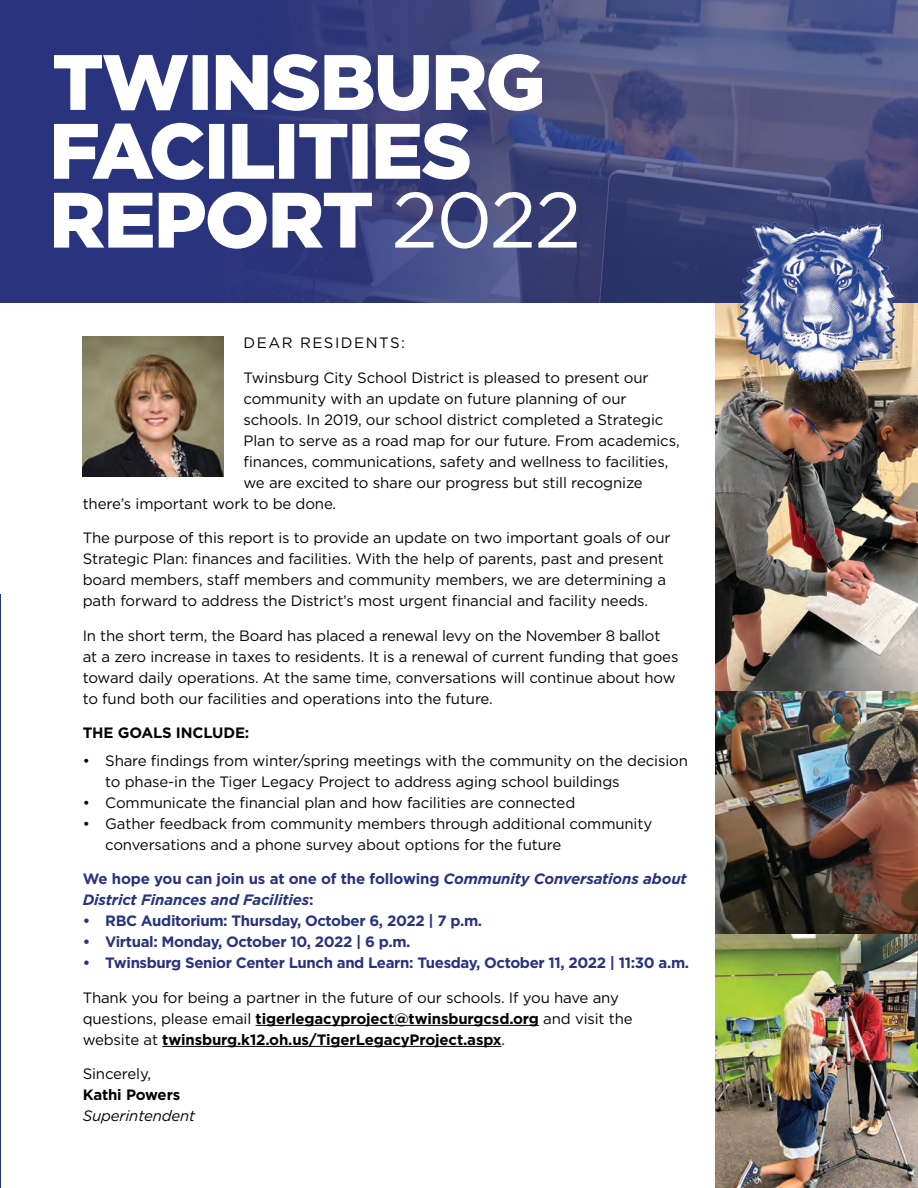
<style>
.page{position:relative;width:918px;height:1188px;background:#fff}
.page>*{position:absolute;margin:0;border:0;box-sizing:border-box;transform-origin:0 0}
.t1{font:15px/21px "Gotham";letter-spacing:-.01em;color:#040503}
.t2{font:700 15px "Gotham";letter-spacing:-.025em;color:#2a347e}
.t3{font:italic 700 15px/21px "Gotham";letter-spacing:-.01em;color:#2a347e}
.t4{font:italic 15px/21px "Gotham";letter-spacing:-.01em;color:#040503}
.t5{font:700 15px "Gotham";letter-spacing:-.01em;color:#040503}
.t6{font:15px "Gotham";letter-spacing:.1em;color:#040503}
.s1{font-style:normal}
.s2{font-weight:700}
.s3{font-weight:700;font-style:normal}
</style>
<div class="page">
<hr style="left:0;top:594px;width:1px;height:594px;background:#2a347e">
<img style="left:716px;top:303px;width:202px;height:389px">
<svg style="left:0;top:0;width:918px;height:303px;background:#3e457e"></svg>
<hr style="left:256px;top:1025px;width:283px;height:1px;background:#040503">
<hr style="left:162px;top:1046px;width:340px;height:1px;background:#040503">
<svg style="left:54px;top:192px;width:523px;height:57px"></svg>
<svg style="left:54px;top:123px;width:416px;height:57px"></svg>
<svg style="left:54px;top:54px;width:488px;height:57px"></svg>
<img style="left:716px;top:692px;width:202px;height:242px">
<img style="left:716px;top:934px;width:202px;height:254px">
<img style="left:731px;top:219px;width:172px;height:167px">
<img style="left:83px;top:336px;width:140px;height:140px">
<p class="t6" style="left:244px;top:333px;width:163px">DEAR RESIDENTS:</p>
<p class="t1" style="left:244px;top:367px;width:407px">Twinsburg City School District is pleased to present our</p>
<p class="t1" style="left:244px;top:388px;width:385px">community with an update on future planning of our</p>
<p class="t1" style="left:244px;top:409px;width:421px">schools. In 2019, our school district completed a Strategic</p>
<p class="t1" style="left:244px;top:430px;width:438px">Plan to serve as a road map for our future. From academics,</p>
<p class="t1" style="left:244px;top:451px;width:426px">finances, communications, safety and wellness to facilities,</p>
<p class="t1" style="left:244px;top:472px;width:401px">we are excited to share our progress but still recognize</p>
<p class="t1" style="left:83px;top:493px;width:255px">there’s important work to be done.</p>
<p class="t1" style="left:83px;top:527px;width:589px">The purpose of this report is to provide an update on two important goals of our Strategic Plan: finances and facilities. With the help of parents, past and present board members, staff members and community members, we are determining a path forward to address the District’s most urgent financial and facility needs.</p>
<p class="t1" style="left:83px;top:625px;width:597px">In the short term, the Board has placed a renewal levy on the November 8 ballot at a zero increase in taxes to residents. It is a renewal of current funding that goes toward daily operations. At the same time, conversations will continue about how to fund both our facilities and operations into the future.</p>
<p class="t5" style="left:83px;top:723px;width:168px">THE GOALS INCLUDE:</p>
<p class="t1" style="left:105px;top:750px;width:584px;text-indent:-22px">• Share findings from winter/spring meetings with the community on the decision to phase-in the Tiger Legacy Project to address aging school buildings</p>
<p class="t1" style="left:83px;top:792px;width:494px">• Communicate the financial plan and how facilities are connected</p>
<p class="t1" style="left:105px;top:813px;width:548px;text-indent:-22px">• Gather feedback from community members through additional community conversations and a phone survey about options for the future</p>
<p class="t3" style="left:83px;top:869px;width:606px"><span class="s1">We hope you can join us at one of the following</span> Community Conversations about<br>District Finances and Facilities<span class="s1">:</span></p>
<p class="t2" style="left:83px;top:911px;width:401px">• RBC Auditorium: Thursday, October 6, 2022 | 7 p.m.</p>
<p class="t2" style="left:83px;top:932px;width:329px">• Virtual: Monday, October 10, 2022 | 6 p.m.</p>
<p class="t2" style="left:83px;top:953px;width:608px">• Twinsburg Senior Center Lunch and Learn: Tuesday, October 11, 2022 | 11:30 a.m.</p>
<p class="t1" style="left:83px;top:987px;width:552px">Thank you for being a partner in the future of our schools. If you have any questions, please email <span class="s2">tigerlegacyproject@twinsburgcsd.org</span> and visit the website at <span class="s2">twinsburg.k12.oh.us/TigerLegacyProject.aspx</span>.</p>
<p class="t4" style="left:83px;top:1063px;width:114px"><span class="s1">Sincerely,<br></span><span class="s3">Kathi Powers<br></span>Superintendent</p>
</div>
